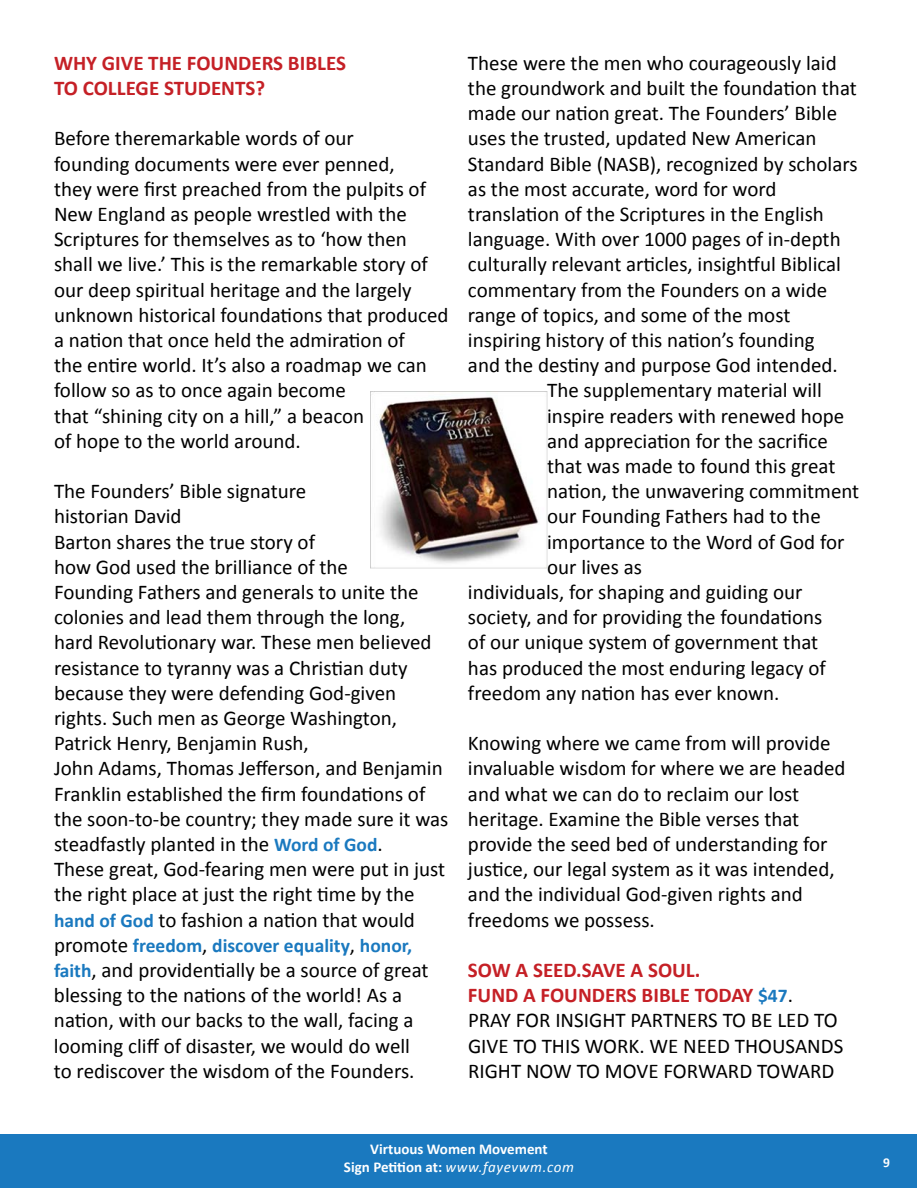
<style>
.page{position:relative;width:918px;height:1188px;background:#fff}
.page>*{position:absolute;margin:0;border:0;box-sizing:border-box;transform-origin:0 0}
.t1{font:21px/25.2px "Calibri";color:#000}
.t2{font:700 21px/25.2px "Calibri";color:#c52026}
.t3{font:700 19.5px "Calibri";color:#1a79bf}
.t4{font:700 15px/18px "Calibri";color:#fff;text-align:center}
.t5{font:700 13.5px "Calibri";color:#fff}
.s1{font-weight:700;font-size:19.5px;color:#1a79bf}
.s2{font-weight:400;font-size:21px;color:#000}
.s3{font-weight:700;color:#c52026}
.s4{font-weight:400;font-style:italic}
</style>
<div class="page">
<div style="left:1px;top:1134px;width:916px;height:53px;background:#1a79bf"></div>
<img style="left:371px;top:392px;width:176px;height:176px">
<p class="t2" style="left:54px;top:50px;width:293px">WHY GIVE THE FOUNDERS BIBLES<br>TO COLLEGE STUDENTS?</p>
<p class="t1" style="left:54px;top:126px;width:396px">Before theremarkable words of our<br>founding documents were ever penned,<br>they were first preached from the pulpits of New England as people wrestled with the Scriptures for themselves as to ‘how then shall we live.’ This is the remarkable story of our deep spiritual heritage and the largely unknown historical foundations that produced a nation that once held the admiration of<br>the entire world. It’s also a roadmap we can follow so as to once again become<br>that “shining city on a hill,” a beacon<br>of hope to the world around.</p>
<p class="t1" style="left:54px;top:479px;width:396px">The Founders’ Bible signature<br>historian David<br>Barton shares the true story of<br>how God used the brilliance of the<br>Founding Fathers and generals to unite the colonies and lead them through the long, hard Revolutionary war. These men believed resistance to tyranny was a Christian duty because they were defending God-given rights. Such men as George Washington, Patrick Henry, Benjamin Rush,<br>John Adams, Thomas Jefferson, and Benjamin Franklin established the firm foundations of the soon-to-be country; they made sure it was steadfastly planted in the <span class="s1">Word of God</span>.<br>These great, God-fearing men were put in just the right place at just the right time by the <span class="s1">hand of God</span> to fashion a nation that would</p>
<p class="t3" style="left:54px;top:933px;width:360px"><span class="s2">promote</span> freedom<span class="s2">,</span> discover equality<span class="s2">,</span> honor,</p>
<p class="t1" style="left:54px;top:957px;width:376px"><span class="s1">faith</span>, and providentially be a source of great blessing to the nations of the world! As a nation, with our backs to the wall, facing a looming cliff of disaster, we would do well to rediscover the wisdom of the Founders.</p>
<p class="t1" style="left:468px;top:50px;width:370px">These were the men who courageously laid</p>
<p class="t1" style="left:468px;top:75px;width:390px">the groundwork and built the foundation that</p>
<p class="t1" style="left:468px;top:101px;width:371px">made our nation great. The Founders’ Bible</p>
<p class="t1" style="left:468px;top:126px;width:350px">uses the trusted, updated New American</p>
<p class="t1" style="left:468px;top:151px;width:391px">Standard Bible (NASB), recognized by scholars</p>
<p class="t1" style="left:468px;top:176px;width:310px">as the most accurate, word for word</p>
<p class="t1" style="left:468px;top:201px;width:357px">translation of the Scriptures in the English</p>
<p class="t1" style="left:468px;top:227px;width:374px">language. With over 1000 pages of in-depth</p>
<p class="t1" style="left:468px;top:252px;width:375px">culturally relevant articles, insightful Biblical</p>
<p class="t1" style="left:468px;top:277px;width:361px">commentary from the Founders on a wide</p>
<p class="t1" style="left:468px;top:302px;width:324px">range of topics, and some of the most</p>
<p class="t1" style="left:468px;top:327px;width:348px">inspiring history of this nation’s founding</p>
<p class="t1" style="left:468px;top:353px;width:371px">and the destiny and purpose God intended.</p>
<p class="t1" style="left:547px;top:378px;width:276px">The supplementary material will</p>
<p class="t1" style="left:547px;top:403px;width:299px">inspire readers with renewed hope</p>
<p class="t1" style="left:547px;top:428px;width:282px">and appreciation for the sacrifice</p>
<p class="t1" style="left:547px;top:453px;width:290px">that was made to found this great</p>
<p class="t1" style="left:547px;top:479px;width:314px">nation, the unwavering commitment</p>
<p class="t1" style="left:547px;top:504px;width:275px">our Founding Fathers had to the</p>
<p class="t1" style="left:547px;top:529px;width:299px">importance to the Word of God for</p>
<p class="t1" style="left:547px;top:554px;width:96px">our lives as</p>
<p class="t1" style="left:468px;top:579px;width:336px">individuals, for shaping and guiding our</p>
<p class="t1" style="left:468px;top:605px;width:356px">society, and for providing the foundations</p>
<p class="t1" style="left:468px;top:630px;width:352px">of our unique system of government that</p>
<p class="t1" style="left:468px;top:655px;width:359px">has produced the most enduring legacy of</p>
<p class="t1" style="left:468px;top:680px;width:313px">freedom any nation has ever known.</p>
<p class="t1" style="left:468px;top:731px;width:379px">Knowing where we came from will provide invaluable wisdom for where we are headed and what we can do to reclaim our lost heritage. Examine the Bible verses that provide the seed bed of understanding for justice, our legal system as it was intended, and the individual God-given rights and freedoms we possess.</p>
<p class="t1" style="left:468px;top:957px;width:377px"><span class="s3">SOW A SEED.SAVE A SOUL.<br>FUND A FOUNDERS BIBLE TODAY</span> <span class="s1">$47</span>.<br>PRAY FOR INSIGHT PARTNERS TO BE LED TO<br>GIVE TO THIS WORK. WE NEED THOUSANDS<br>RIGHT NOW TO MOVE FORWARD TOWARD</p>
<p class="t4" style="left:344px;top:1140px;width:231px">Virtuous Women Movement<br>Sign Petition at: <span class="s4">www.fayevwm.com</span></p>
<p class="t5" style="left:883px;top:1154px;width:8px">9</p>
</div>
